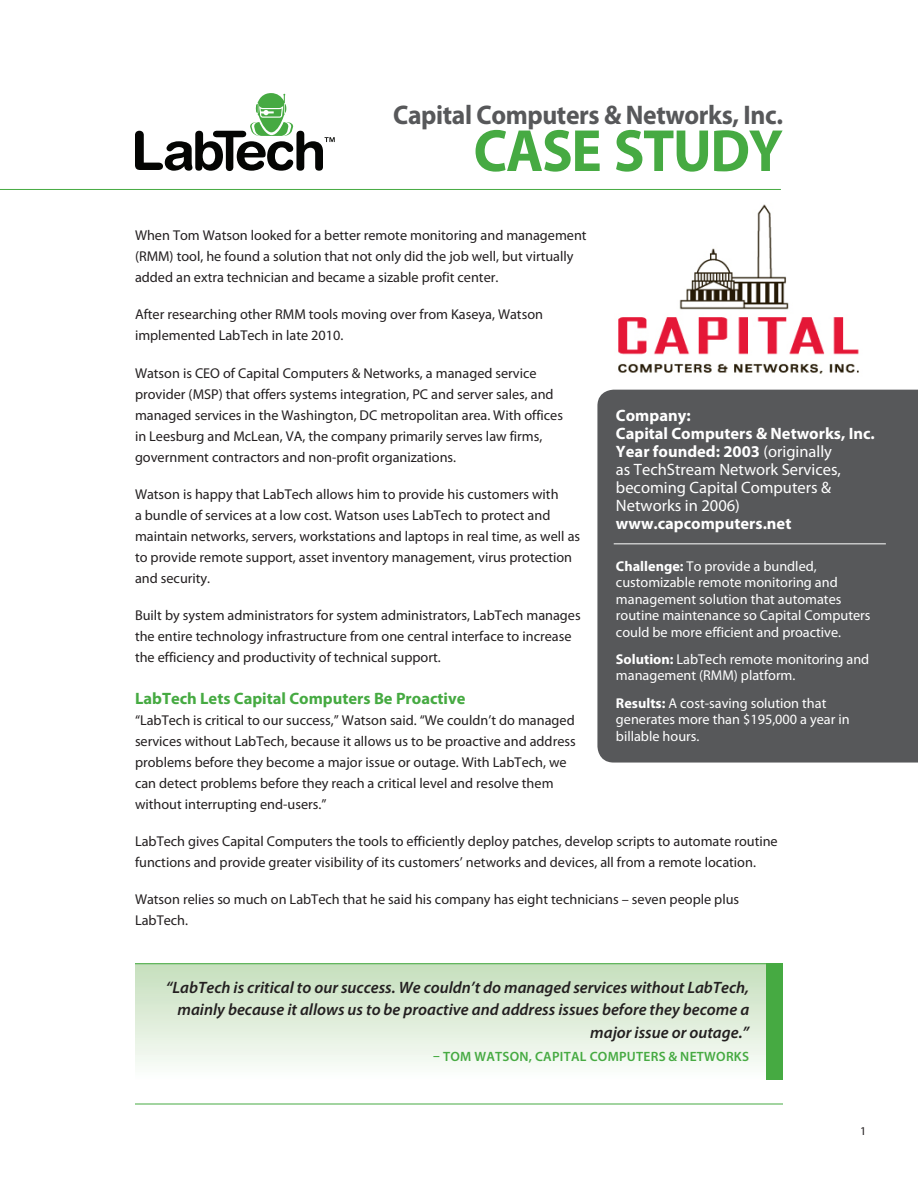
<style>
.page{position:relative;width:918px;height:1188px;background:#fff}
.page>*{position:absolute;margin:0;border:0;box-sizing:border-box;transform-origin:0 0}
.t1{font:700 60px "Myriad Pro";letter-spacing:-.025em;color:#46aa42;scale:.95 1}
.t2{font:700 27px "Myriad Pro";letter-spacing:-.015em;color:#57585a;scale:.95 1}
.t3{font:italic 600 16.5px/22.5px "Myriad Pro";color:#231f20;text-align:right}
.Box_Header{font:16.5px/18px "Myriad Pro";color:#fff}
.Box_Header-2{font:700 16.5px/18px "Myriad Pro";color:#fff}
.Body_Text{font:700 16.5px "Myriad Pro";color:#46aa42}
.Body_Text-2{font:14.25px/21px "Myriad Pro";color:#231f20}
.Box_Bullets{font:14.25px/16.5px "Myriad Pro";color:#fff}
.Quote_End{font:600 13.5px "Myriad Pro";letter-spacing:.02em;color:#46aa42}
.t4{font:12px "Myriad Pro";color:#231f20}
.s1{font-weight:700}
</style>
<div class="page">
<hr style="left:0;top:189px;width:781px;height:1px;background:#46aa42">
<hr style="left:135px;top:1104px;width:648px;height:1px;background:#46aa42">
<svg style="left:135px;top:93px;width:200px;height:78px"></svg>
<div style="left:597px;top:390px;width:321px;height:373px;background:#57585a"></div>
<hr style="left:614px;top:543px;width:272px;height:1px;background:#fff">
<div style="left:135px;top:964px;width:648px;height:116px;background:linear-gradient(to bottom,#c5debc,#fcfefc)"></div>
<hr style="left:135px;top:963px;width:648px;height:1px;background:#46aa42">
<div style="left:766px;top:964px;width:17px;height:116px;background:#46aa42"></div>
<img style="left:618px;top:204px;width:241px;height:170px">
<h2 class="t2" style="left:393px;top:98px;width:412px">Capital Computers &amp; Networks, Inc.</h2>
<h1 class="t1" style="left:474px;top:112px;width:327px">CASE STUDY</h1>
<p class="Body_Text-2" style="left:135px;top:225px;width:453px">When Tom Watson looked for a better remote monitoring and management (RMM) tool, he found a solution that not only did the job well, but virtually added an extra technician and became a sizable profit center.</p>
<p class="Body_Text-2" style="left:135px;top:304px;width:410px">After researching other RMM tools moving over from Kaseya, Watson implemented LabTech in late 2010.</p>
<p class="Body_Text-2" style="left:135px;top:362px;width:429px">Watson is CEO of Capital Computers &amp; Networks, a managed service provider (MSP) that offers systems integration, PC and server sales, and managed services in the Washington, DC metropolitan area. With offices in Leesburg and McLean, VA, the company primarily serves law firms, government contractors and non-profit organizations.</p>
<p class="Body_Text-2" style="left:135px;top:483px;width:447px">Watson is happy that LabTech allows him to provide his customers with<br>a bundle of services at a low cost. Watson uses LabTech to protect and maintain networks, servers, workstations and laptops in real time, as well as to provide remote support, asset inventory management, virus protection and security.</p>
<p class="Body_Text-2" style="left:135px;top:604px;width:447px">Built by system administrators for system administrators, LabTech manages the entire technology infrastructure from one central interface to increase the efficiency and productivity of technical support.</p>
<p class="Body_Text" style="left:135px;top:687px;width:332px">LabTech Lets Capital Computers Be Proactive</p>
<p class="Body_Text-2" style="left:135px;top:709px;width:442px">“LabTech is critical to our success,” Watson said. “We couldn’t do managed services without LabTech, because it allows us to be proactive and address problems before they become a major issue or outage. With LabTech, we can detect problems before they reach a critical level and resolve them without interrupting end-users.”</p>
<p class="Body_Text-2" style="left:135px;top:830px;width:644px">LabTech gives Capital Computers the tools to efficiently deploy patches, develop scripts to automate routine functions and provide greater visibility of its customers’ networks and devices, all from a remote location.</p>
<p class="Body_Text-2" style="left:135px;top:889px;width:606px">Watson relies so much on LabTech that he said his company has eight technicians – seven people plus<br>LabTech.</p>
<p class="Box_Header-2" style="left:616px;top:405px;width:260px">Company:<br>Capital Computers &amp; Networks, Inc.</p>
<p class="Box_Header" style="left:616px;top:442px;width:227px"><span class="s1">Year founded: 2003</span> (originally as TechStream Network Services, becoming Capital Computers &amp;<br>Networks in 2006)</p>
<p class="Box_Header-2" style="left:616px;top:513px;width:177px">www.capcomputers.net</p>
<p class="Box_Bullets" style="left:616px;top:557px;width:256px"><span class="s1">Challenge:</span> To provide a bundled, customizable remote monitoring and management solution that automates routine maintenance so Capital Computers could be more efficient and proactive.</p>
<p class="Box_Bullets" style="left:616px;top:651px;width:255px"><span class="s1">Solution:</span> LabTech remote monitoring and management (RMM) platform.</p>
<p class="Box_Bullets" style="left:616px;top:694px;width:235px"><span class="s1">Results:</span> A cost-saving solution that generates more than $195,000 a year in billable hours.</p>
<p class="t3" style="left:166px;top:975px;width:585px">“LabTech is critical to our success. We couldn’t do managed services without LabTech, mainly because it allows us to be proactive and address issues before they become a major issue or outage.”</p>
<p class="Quote_End" style="left:433px;top:1048px;width:317px">– TOM WATSON, CAPITAL COMPUTERS &amp; NETWORKS</p>
<p class="t4" style="left:860px;top:1124px;width:8px">1</p>
</div>
